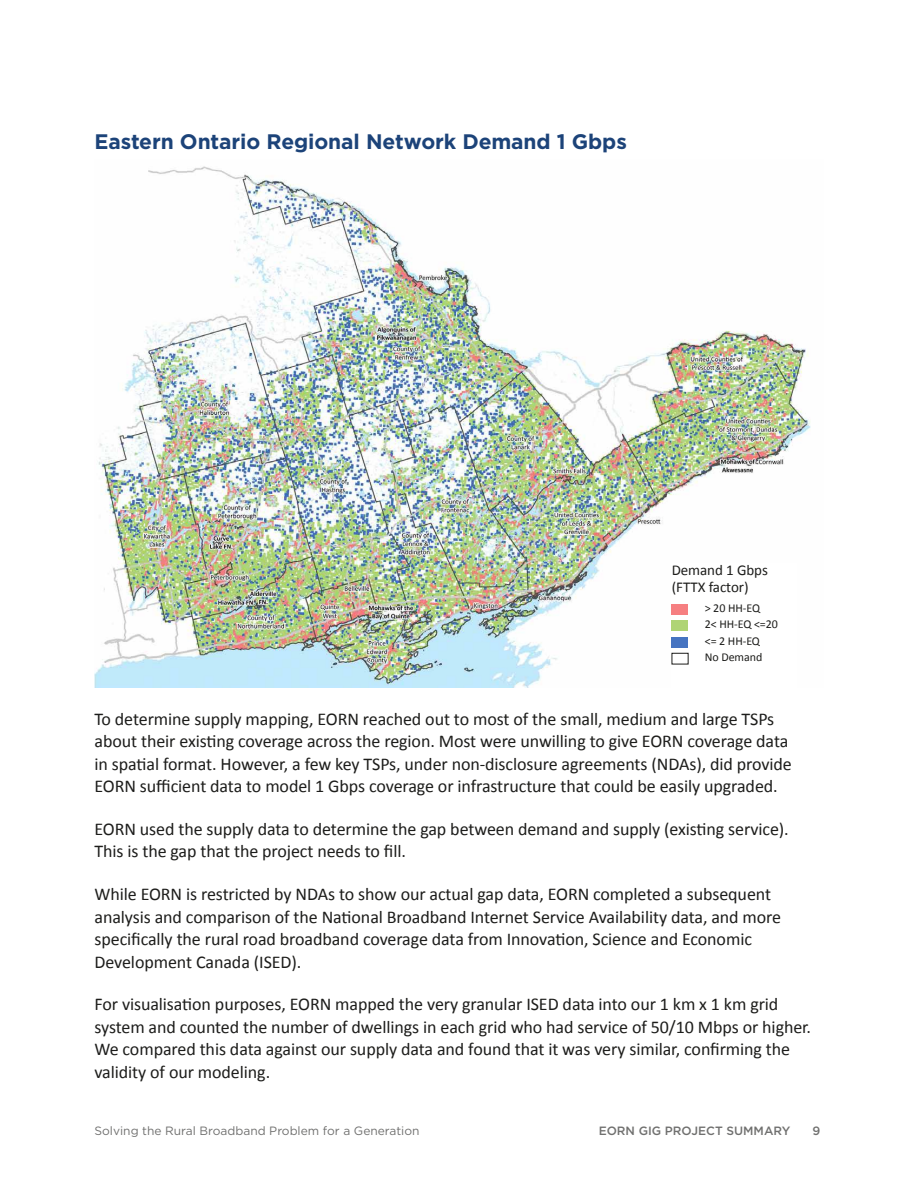
<style>
.page{position:relative;width:918px;height:1188px;background:#fff}
.page>*{position:absolute;margin:0;border:0;box-sizing:border-box;transform-origin:0 0}
.t1{font:700 21px "Gotham";letter-spacing:-.005em;color:#1c4379}
.t2{font:18px/22.5px "Calibri";letter-spacing:-.005em;color:#1d1d1b}
.t3{font:15px/16.5px "Calibri";letter-spacing:-.005em;color:#1d1d1b}
.t4{font:12px "Gotham";color:#70706f}
.t5{font:12px/16.5px "Calibri";letter-spacing:-.005em;color:#1d1d1b}
.t6{font:500 12px "Gotham";color:#70706f}
</style>
<div class="page">
<img style="left:94px;top:166px;width:717px;height:522px">
<div style="left:672px;top:564px;width:125px;height:134px;background:#fff"></div>
<div style="left:672px;top:604px;width:16px;height:11px;background:#f67f81"></div>
<div style="left:672px;top:620px;width:16px;height:11px;background:#afd475"></div>
<div style="left:672px;top:637px;width:16px;height:11px;background:#4674c1"></div>
<div style="left:672px;top:653px;width:16px;height:11px;background:#fff;border:1px solid #1d1d1b"></div>
<p class="t1" style="left:94px;top:127px;width:534px">Eastern Ontario Regional Network Demand 1 Gbps</p>
<p class="t3" style="left:672px;top:562px;width:98px">Demand 1 Gbps (FTTX factor)</p>
<p class="t5" style="left:705px;top:600px;width:75px">&gt; 20 HH-EQ<br>2&lt; HH-EQ &lt;=20 &lt;= 2 HH-EQ<br>No Demand</p>
<p class="t2" style="left:94px;top:707px;width:699px">To determine supply mapping, EORN reached out to most of the small, medium and large TSPs about their existing coverage across the region. Most were unwilling to give EORN coverage data in spatial format. However, a few key TSPs, under non-disclosure agreements (NDAs), did provide EORN sufficient data to model 1 Gbps coverage or infrastructure that could be easily upgraded.</p>
<p class="t2" style="left:94px;top:818px;width:696px">EORN used the supply data to determine the gap between demand and supply (existing service).<br>This is the gap that the project needs to fill.</p>
<p class="t2" style="left:94px;top:883px;width:688px">While EORN is restricted by NDAs to show our actual gap data, EORN completed a subsequent analysis and comparison of the National Broadband Internet Service Availability data, and more specifically the rural road broadband coverage data from Innovation, Science and Economic Development Canada (ISED).</p>
<p class="t2" style="left:94px;top:993px;width:718px">For visualisation purposes, EORN mapped the very granular ISED data into our 1 km x 1 km grid system and counted the number of dwellings in each grid who had service of 50/10 Mbps or higher.<br>We compared this data against our supply data and found that it was very similar, confirming the validity of our modeling.</p>
<p class="t4" style="left:94px;top:1123px;width:327px">Solving the Rural Broadband Problem for a Generation</p>
<p class="t6" style="left:599px;top:1123px;width:193px">EORN GIG PROJECT SUMMARY</p>
<p class="t6" style="left:813px;top:1123px;width:9px">9</p>
</div>
